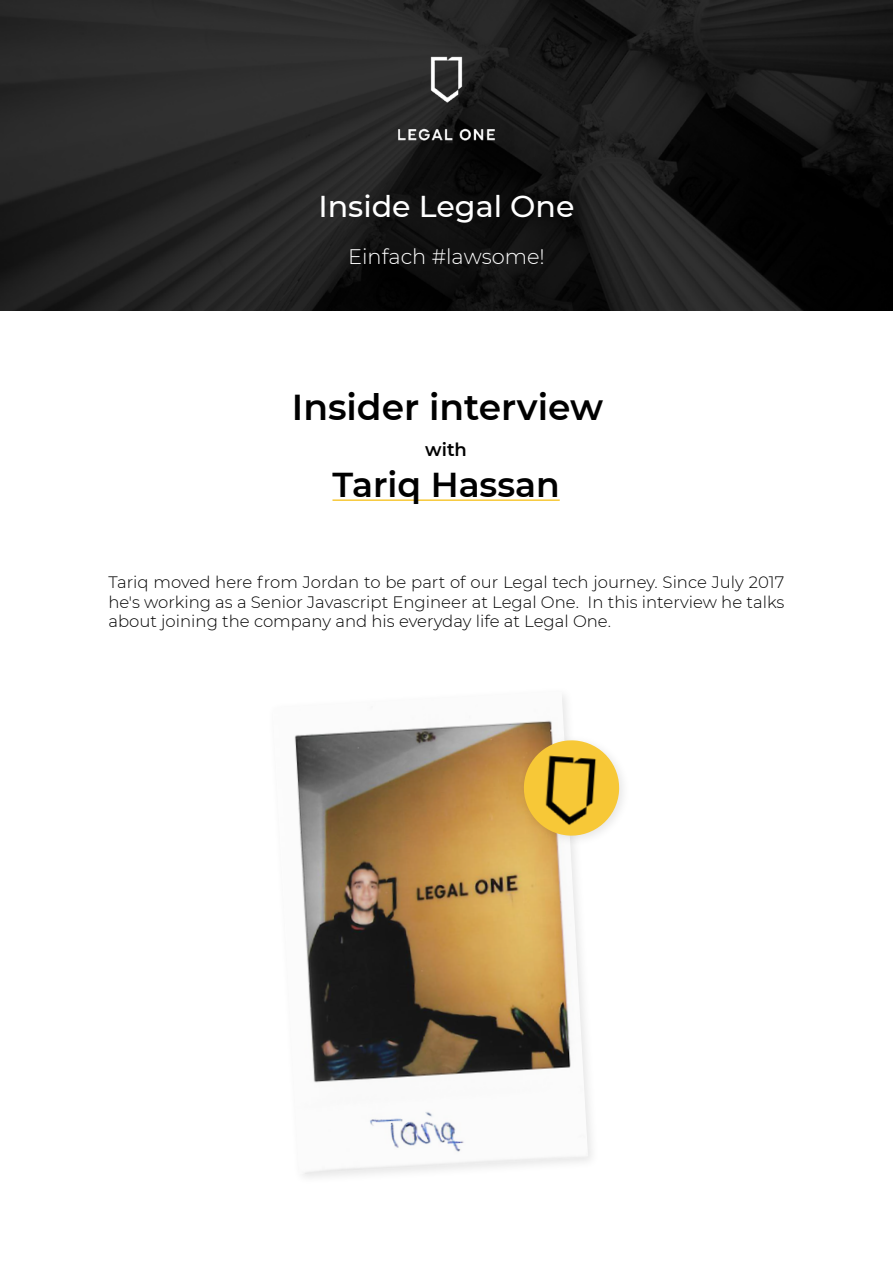
<style>
.page{position:relative;width:893px;height:1263px;background:#fff}
.page>*{position:absolute;margin:0;border:0;box-sizing:border-box;transform-origin:0 0}
.t1{font:600 36px "Montserrat";color:#000}
.t2{font:600 34.5px "Montserrat";color:#000}
.t3{font:500 30.15px "Montserrat";color:#fff}
.t4{font:300 21px "Montserrat";color:#fff}
.t5{font:600 18px "Montserrat";color:#000}
.t6{font:300 16.5px/19.8px "Montserrat";color:#000;text-align:justify}
</style>
<div class="page">
<img style="left:0;top:0;width:893px;height:310px">
<img style="left:360px;top:54px;width:173px;height:91px">
<hr style="left:332px;top:499px;width:228px;height:2px;background:#f7c837">
<img style="left:294px;top:695px;width:294px;height:479px">
<div style="left:517px;top:734px;width:114px;height:114px;background:#000;opacity:.1"></div>
<svg style="left:522px;top:739px;width:99px;height:98px"></svg>
<img style="left:530px;top:740px;width:91px;height:97px">
<h3 class="t3" style="left:318px;top:185px;width:258px">Inside Legal One</h3>
<p class="t4" style="left:348px;top:242px;width:198px">Einfach #lawsome!</p>
<h1 class="t1" style="left:292px;top:382px;width:313px">Insider interview</h1>
<p class="t5" style="left:425px;top:437px;width:43px">with</p>
<h2 class="t2" style="left:332px;top:460px;width:229px">Tariq Hassan</h2>
<p class="t6" style="left:108px;top:571px;width:677px">Tariq moved here from Jordan to be part of our Legal tech journey. Since July 2017 he's working as a Senior Javascript Engineer at Legal One. In this interview he talks about joining the company and his everyday life at Legal One.</p>
</div>
